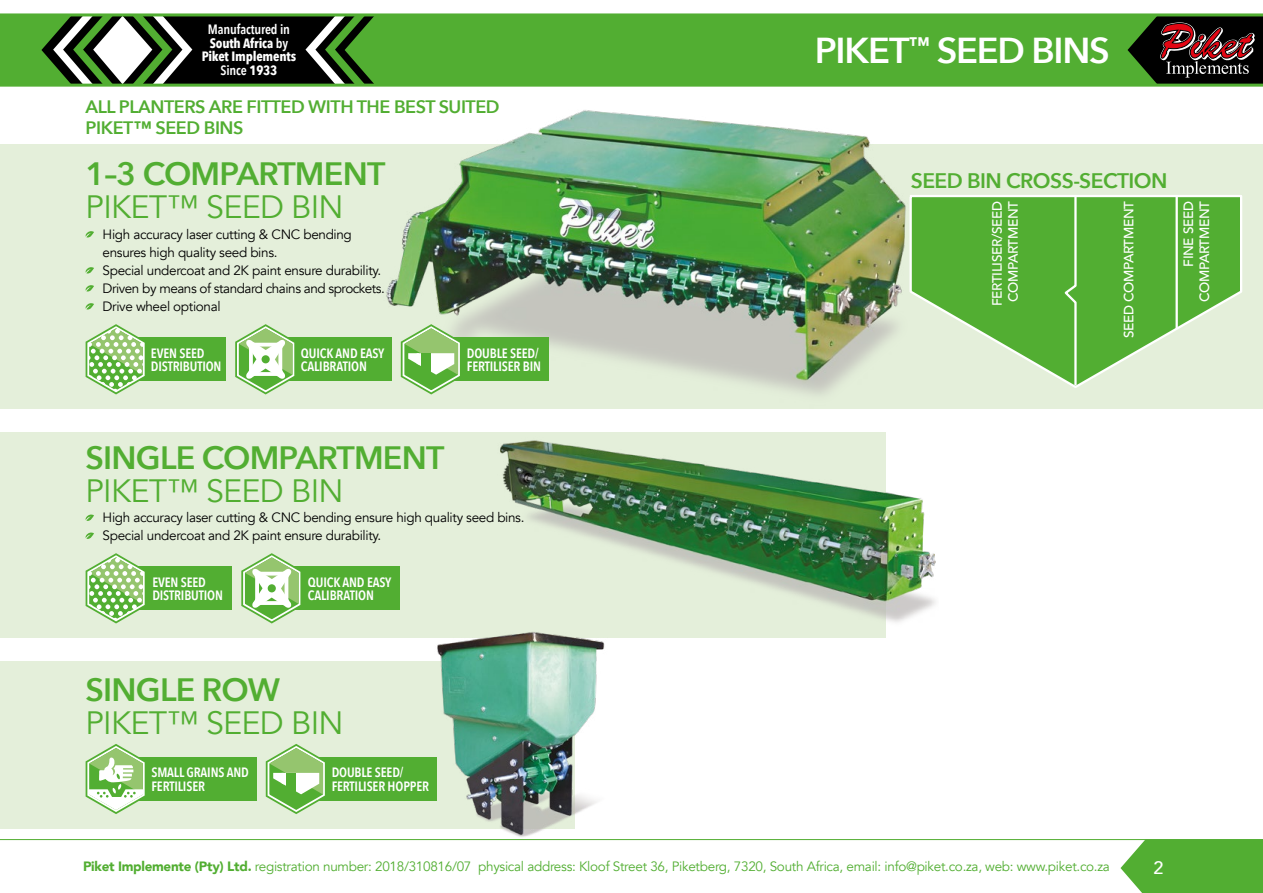
<style>
.page{position:relative;width:1263px;height:893px;background:#fff}
.page>*{position:absolute;margin:0;border:0;box-sizing:border-box;transform-origin:0 0}
.t1{font:600 36px "Avenir Next";letter-spacing:-.035em;color:#fff}
.t2{font:600 32.25px "Avenir Next";letter-spacing:-.025em;color:#52ae32}
.t3{font:32.25px "Avenir";letter-spacing:-.025em;color:#52ae32}
.t4{font:600 21px "Avenir Next";letter-spacing:-.025em;color:#52ae32}
.t5{font:600 18px/21.6px "Avenir Next";letter-spacing:-.025em;color:#52ae32}
.t6{font:500 18px "Avenir";color:#fff}
.t7{font:13.5px/18px "Avenir";letter-spacing:-.025em;color:#000}
.t8{font:600 13.5px/13.5px "Avenir Next Condensed";letter-spacing:-.01em;color:#fff}
.t9{font:13.5px "Avenir";letter-spacing:-.02em;color:#52ae32}
.t10{font:500 13.5px/16.2px "Avenir";letter-spacing:-.025em;color:#fff}
.t11{font:700 13.5px/13.5px "Avenir Next Condensed";letter-spacing:-.01em;color:#fff;text-align:center}
.s1{font-weight:600}
.s2{font-weight:900}
</style>
<div class="page">
<div style="left:0;top:432px;width:886px;height:205px;background:#e4efda"></div>
<div style="left:0;top:144px;width:1263px;height:265px;background:#e4efda"></div>
<div style="left:0;top:661px;width:574px;height:168px;background:#e4efda"></div>
<img style="left:428px;top:635px;width:202px;height:206px">
<img style="left:386px;top:110px;width:520px;height:285px">
<img style="left:500px;top:440px;width:436px;height:195px">
<svg style="left:909px;top:195px;width:333px;height:193px;fill:#52ae32"></svg>
<svg style="left:1062px;top:195px;width:16px;height:192px;background:#71bc56"></svg>
<hr style="left:1175px;top:196px;width:3px;height:133px;background:#fff">
<div style="left:278px;top:337px;width:113px;height:44px;background:#52ae32"></div>
<div style="left:281px;top:566px;width:119px;height:44px;background:#52ae32"></div>
<div style="left:128px;top:337px;width:97px;height:44px;background:#52ae32"></div>
<div style="left:128px;top:566px;width:103px;height:44px;background:#52ae32"></div>
<div style="left:438px;top:337px;width:111px;height:44px;background:#52ae32"></div>
<div style="left:308px;top:757px;width:129px;height:44px;background:#52ae32"></div>
<div style="left:128px;top:757px;width:129px;height:44px;background:#52ae32"></div>
<svg style="left:86px;top:514px;width:8px;height:7px"></svg>
<svg style="left:86px;top:532px;width:8px;height:7px"></svg>
<svg style="left:86px;top:231px;width:8px;height:7px"></svg>
<svg style="left:86px;top:267px;width:8px;height:7px"></svg>
<svg style="left:86px;top:285px;width:8px;height:7px"></svg>
<svg style="left:86px;top:303px;width:8px;height:7px"></svg>
<svg style="left:85px;top:324px;width:60px;height:71px"></svg>
<svg style="left:85px;top:553px;width:60px;height:71px"></svg>
<svg style="left:235px;top:324px;width:60px;height:71px"></svg>
<div style="left:262px;top:355px;width:8px;height:8px;background:#52ae32;border-radius:50%"></div>
<svg style="left:241px;top:553px;width:60px;height:71px"></svg>
<div style="left:268px;top:584px;width:8px;height:8px;background:#52ae32;border-radius:50%"></div>
<svg style="left:85px;top:744px;width:60px;height:70px"></svg>
<svg style="left:398px;top:321px;width:67px;height:74px"></svg>
<div style="left:422px;top:353px;width:9px;height:23px;background:#52ae32"></div>
<svg style="left:265px;top:744px;width:60px;height:70px"></svg>
<div style="left:287px;top:773px;width:9px;height:22px;background:#52ae32"></div>
<div style="left:1078px;top:15px;width:185px;height:70px;background:#000"></div>
<div style="left:404px;top:16px;width:753px;height:68px;background:#52ae32"></div>
<svg style="left:0;top:16px;width:404px;height:68px;background:#405f35"></svg>
<svg style="left:1160px;top:22px;width:95px;height:62px"></svg>
<hr style="left:0;top:13px;width:1263px;height:3px;background:#52ae32">
<hr style="left:0;top:84px;width:1263px;height:3px;background:#52ae32">
<hr style="left:0;top:839px;width:1263px;height:1px;background:#52ae32">
<svg style="left:1120px;top:839px;width:143px;height:54px;background:#60b443"></svg>
<p class="t11" style="left:202px;top:23px;width:96px"><span class="s1">Manufactured in<br></span>South Africa <span class="s1">by<br></span>Piket Implements<br><span class="s1">Since</span> 1933</p>
<h3 class="t5" style="left:86px;top:95px;width:416px">ALL PLANTERS ARE FITTED WITH THE BEST SUITED<br>PIKET™ SEED BINS</h3>
<h2 class="t2" style="left:86px;top:146px;width:301px">1–3 COMPARTMENT</h2>
<h2 class="t3" style="left:86px;top:187px;width:259px">PIKET™ SEED BIN</h2>
<p class="t7" style="left:103px;top:226px;width:284px">High accuracy laser cutting &amp; CNC bending ensures high quality seed bins.<br>Special undercoat and 2K paint ensure durability.<br>Driven by means of standard chains and sprockets.<br>Drive wheel optional</p>
<p class="t8" style="left:151px;top:346px;width:72px">EVEN SEED<br>DISTRIBUTION</p>
<p class="t8" style="left:301px;top:346px;width:85px">QUICK AND EASY<br>CALIBRATION</p>
<p class="t8" style="left:467px;top:346px;width:76px">DOUBLE SEED/<br>FERTILISER BIN</p>
<h2 class="t2" style="left:86px;top:430px;width:360px">SINGLE COMPARTMENT</h2>
<h2 class="t3" style="left:86px;top:472px;width:259px">PIKET™ SEED BIN</h2>
<p class="t7" style="left:103px;top:509px;width:423px">High accuracy laser cutting &amp; CNC bending ensure high quality seed bins.<br>Special undercoat and 2K paint ensure durability.</p>
<p class="t8" style="left:152px;top:575px;width:72px">EVEN SEED<br>DISTRIBUTION</p>
<p class="t8" style="left:308px;top:575px;width:85px">QUICK AND EASY<br>CALIBRATION</p>
<h2 class="t2" style="left:86px;top:662px;width:196px">SINGLE ROW</h2>
<h2 class="t3" style="left:86px;top:704px;width:259px">PIKET™ SEED BIN</h2>
<p class="t8" style="left:332px;top:765px;width:99px">DOUBLE SEED/<br>FERTILISER HOPPER</p>
<p class="t8" style="left:151px;top:765px;width:99px">SMALL GRAINS AND<br>FERTILISER</p>
<h1 class="t1" style="left:815px;top:19px;width:296px">PIKET<sup>™</sup> SEED BINS</h1>
<h3 class="t4" style="left:911px;top:163px;width:258px">SEED BIN CROSS-SECTION</h3>
<p class="t10" style="left:988px;top:306px;width:106px;rotate:-90deg">FERTILISER/SEED<br>COMPARTMENT</p>
<p class="t10" style="left:1120px;top:338px;width:138px;rotate:-90deg">SEED COMPARTMENT</p>
<p class="t10" style="left:1179px;top:302px;width:102px;text-align:right;rotate:-90deg">FINE SEED<br>COMPARTMENT</p>
<p class="t9" style="left:83px;top:858px;width:1028px"><span class="s2">Piket Implemente (Pty) Ltd.</span> registration number: 2018/310816/07 physical address: Kloof Street 36, Piketberg, 7320, South Africa, email: info@piket.co.za, web: www.piket.co.za</p>
<h3 class="t6" style="left:1153px;top:852px;width:12px">2</h3>
</div>
